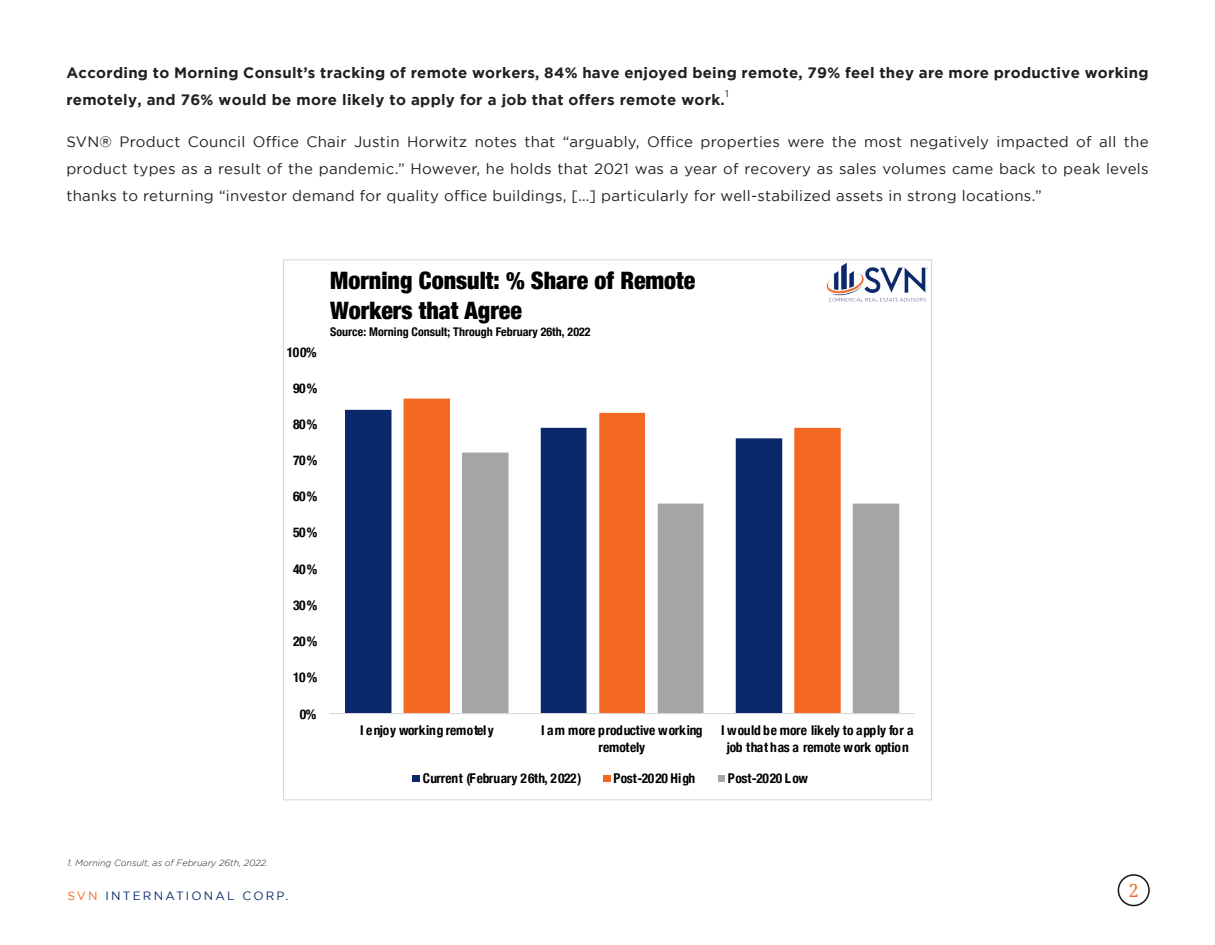
<style>
.page{position:relative;width:1215px;height:945px;background:#fff}
.page>*{position:absolute;margin:0;border:0;box-sizing:border-box;transform-origin:0 0}
.t1{font:900 condensed 24px/30px "Helvetica Neue";color:#000}
.t2{font:18px "Noto Serif";color:#f26b26}
.Ebook_intro{font:15px/27px "Gotham";letter-spacing:.02em;color:#231f20;text-align:justify}
.Ebook_intro-2{font:700 15px/27px "Gotham";letter-spacing:.02em;color:#231f20}
.t3{font:700 condensed 13.5px/16.5px "Helvetica Neue";letter-spacing:-.02em;color:#000;text-align:center}
.t4{font:700 condensed 13.5px/16.5px "Helvetica Neue";color:#000;text-align:center}
.t5{font:700 condensed 12px "Helvetica Neue";color:#000}
.Ebook_subtitle{font:12px "Gotham";letter-spacing:.18em;color:#09286d}
.Ebook_intro-3{font:9.6px "Gotham";color:#231f20;scale:1.05 1}
.Ebook_subtitle-2{font:italic 300 9px "Gotham";color:#231f20}
.s1{color:#f36a21}
</style>
<div class="page">
<div style="left:1118px;top:874px;width:32px;height:32px;border:2px solid #151413;border-radius:50%"></div>
<svg style="left:345px;top:410px;width:59px;height:303px;fill:#0b286d"></svg>
<svg style="left:404px;top:399px;width:437px;height:314px"></svg>
<svg style="left:462px;top:453px;width:437px;height:260px"></svg>
<hr style="left:329px;top:713px;width:586px;height:1px;background:#d9d9d9">
<div style="left:412px;top:775px;width:8px;height:7px;background:#0b286d"></div>
<div style="left:603px;top:775px;width:7px;height:7px;background:#f36923"></div>
<div style="left:718px;top:775px;width:6px;height:7px;background:#a5a5a5"></div>
<img style="left:824px;top:260px;width:108px;height:46px">
<p class="Ebook_intro-2" style="left:66px;top:59px;width:1084px">According to Morning Consult’s tracking of remote workers, 84% have enjoyed being remote, 79% feel they are more productive working remotely, and 76% would be more likely to apply for a job that offers remote work.</p>
<p class="Ebook_intro-3" style="left:725px;top:88px;width:5px">1</p>
<p class="Ebook_intro" style="left:66px;top:128px;width:1084px">SVN® Product Council Office Chair Justin Horwitz notes that “arguably, Office properties were the most negatively impacted of all the product types as a result of the pandemic.” However, he holds that 2021 was a year of recovery as sales volumes came back to peak levels thanks to returning “investor demand for quality office buildings, […] particularly for well-stabilized assets in strong locations.”</p>
<p class="t3" style="left:287px;top:343px;width:31px">100%</p>
<p class="t3" style="left:293px;top:379px;width:25px">90%</p>
<p class="t3" style="left:293px;top:415px;width:25px">80%</p>
<p class="t3" style="left:293px;top:451px;width:25px">70%</p>
<p class="t3" style="left:293px;top:487px;width:25px">60%</p>
<p class="t3" style="left:293px;top:523px;width:25px">50%</p>
<p class="t3" style="left:293px;top:560px;width:25px">40%</p>
<p class="t3" style="left:293px;top:596px;width:25px">30%</p>
<p class="t3" style="left:293px;top:632px;width:25px">20%</p>
<p class="t3" style="left:293px;top:668px;width:25px">10%</p>
<p class="t3" style="left:300px;top:705px;width:18px">0%</p>
<p class="t1" style="left:330px;top:264px;width:367px">Morning Consult: % Share of Remote<br>Workers that Agree</p>
<p class="t5" style="left:330px;top:321px;width:262px">Source: Morning Consult; Through February 26th, 2022</p>
<p class="t4" style="left:360px;top:721px;width:135px">I enjoy working remotely</p>
<p class="t4" style="left:541px;top:721px;width:163px">I am more productive working remotely</p>
<p class="t3" style="left:721px;top:721px;width:194px">I would be more likely to apply for a job that has a remote work option</p>
<p class="t4" style="left:423px;top:769px;width:160px">Current (February 26th, 2022)</p>
<p class="t4" style="left:613px;top:769px;width:83px">Post-2020 High</p>
<p class="t3" style="left:728px;top:769px;width:82px">Post-2020 Low</p>
<p class="Ebook_subtitle-2" style="left:68px;top:858px;width:202px">1. Morning Consult, as of February 26th, 2022.</p>
<p class="Ebook_subtitle" style="left:68px;top:889px;width:222px"><span class="s1">SVN</span> INTERNATIONAL CORP.</p>
<p class="t2" style="left:1129px;top:878px;width:12px">2</p>
</div>
